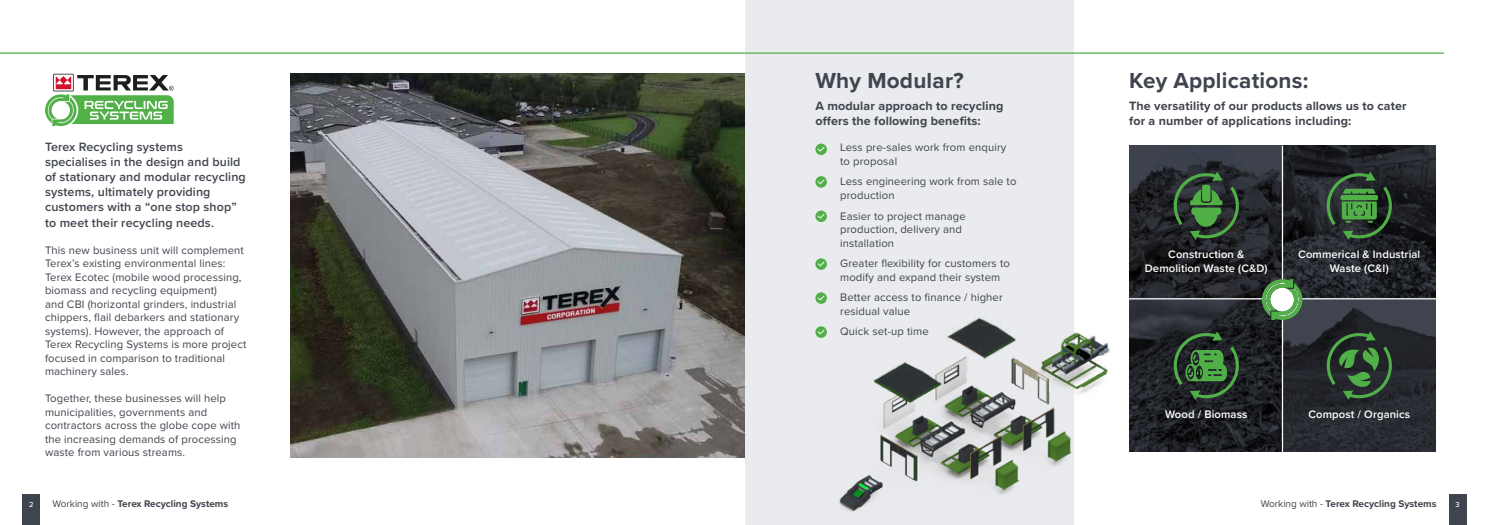
<style>
.page{position:relative;width:1489px;height:525px;background:#fff}
.page>*{position:absolute;margin:0;border:0;box-sizing:border-box;transform-origin:0 0}
.t1{font:700 22.5px "Proxima Nova";letter-spacing:.01em;color:#40444e}
.t2{font:600 12.5px/15px "Proxima Nova";letter-spacing:.01em;color:#40444e}
.t3{font:700 12.5px/15px "Proxima Nova";letter-spacing:.01em;color:#40444e}
.t4{font:11.25px/13.5px "Proxima Nova";letter-spacing:.01em;color:#40444e}
.t5{font:600 11.25px/13.5px "Proxima Nova";letter-spacing:.01em;color:#fff;text-align:center}
.t6{font:700 10px "Proxima Nova";color:#40444e}
.t7{font:500 7.5px "Proxima Nova";color:#fff}
.s1{font-weight:400}
</style>
<div class="page">
<div style="left:745px;top:0;width:328px;height:524px;background:#eaebee"></div>
<img style="left:1129px;top:146px;width:152px;height:152px">
<svg style="left:1129px;top:299px;width:152px;height:152px;background:#1f2125"></svg>
<svg style="left:1283px;top:146px;width:152px;height:152px;background:#202227"></svg>
<svg style="left:1283px;top:299px;width:152px;height:152px;background:#2b2e35"></svg>
<img style="left:291px;top:74px;width:453px;height:383px">
<svg style="left:45px;top:74px;width:129px;height:52px"></svg>
<svg style="left:1173px;top:171px;width:65px;height:69px;background:#325034"></svg>
<svg style="left:1326px;top:171px;width:65px;height:69px;background:#305132"></svg>
<svg style="left:1195px;top:331px;width:43px;height:68px;background:#305631"></svg>
<svg style="left:1326px;top:331px;width:65px;height:68px;background:#2e4a31"></svg>
<svg style="left:815px;top:143px;width:11px;height:12px"></svg>
<svg style="left:815px;top:176px;width:11px;height:11px"></svg>
<svg style="left:815px;top:210px;width:11px;height:12px"></svg>
<svg style="left:815px;top:258px;width:11px;height:12px"></svg>
<svg style="left:815px;top:292px;width:11px;height:8px"></svg>
<svg style="left:1261px;top:279px;width:41px;height:41px"></svg>
<img style="left:815px;top:300px;width:380px;height:216px">
<div style="left:23px;top:494px;width:17px;height:30px;background:#40444e"></div>
<div style="left:1448px;top:494px;width:17px;height:30px;background:#40444e"></div>
<hr style="left:0;top:52px;width:1443px;height:2px;background:#50af47">
<h1 class="t1" style="left:815px;top:63px;width:150px">Why Modular?</h1>
<h1 class="t1" style="left:1129px;top:63px;width:181px">Key Applications:</h1>
<p class="t2" style="left:45px;top:139px;width:202px">Terex Recycling systems specialises in the design and build of stationary and modular recycling systems, ultimately providing customers with a “one stop shop” to meet their recycling needs.</p>
<p class="t4" style="left:45px;top:242px;width:203px">This new business unit will complement Terex’s existing environmental lines:<br>Terex Ecotec (mobile wood processing, biomass and recycling equipment)<br>and CBI (horizontal grinders, industrial chippers, flail debarkers and stationary systems). However, the approach of Terex Recycling Systems is more project focused in comparison to traditional machinery sales.</p>
<p class="t4" style="left:45px;top:391px;width:197px">Together, these businesses will help municipalities, governments and contractors across the globe cope with the increasing demands of processing waste from various streams.</p>
<p class="t3" style="left:815px;top:98px;width:189px">A modular approach to recycling offers the following benefits:</p>
<p class="t3" style="left:1129px;top:98px;width:279px">The versatility of our products allows us to cater for a number of applications including:</p>
<p class="t4" style="left:840px;top:140px;width:168px">Less pre-sales work from enquiry to proposal</p>
<p class="t4" style="left:840px;top:174px;width:178px">Less engineering work from sale to production</p>
<p class="t4" style="left:840px;top:208px;width:127px">Easier to project manage production, delivery and installation</p>
<p class="t4" style="left:840px;top:256px;width:171px">Greater flexibility for customers to modify and expand their system</p>
<p class="t4" style="left:840px;top:290px;width:164px">Better access to finance / higher residual value</p>
<p class="t4" style="left:840px;top:324px;width:90px">Quick set-up time</p>
<p class="t5" style="left:1144px;top:247px;width:124px">Construction &amp;<br>Demolition Waste (C&amp;D)</p>
<p class="t5" style="left:1298px;top:247px;width:124px">Commerical &amp; Industrial<br>Waste (C&amp;I)</p>
<p class="t5" style="left:1164px;top:407px;width:84px">Wood / Biomass</p>
<p class="t5" style="left:1308px;top:407px;width:103px">Compost / Organics</p>
<p class="t6" style="left:52px;top:496px;width:177px"><span class="s1">Working with -</span> Terex Recycling Systems</p>
<p class="t6" style="left:1260px;top:496px;width:177px"><span class="s1">Working with -</span> Terex Recycling Systems</p>
<p class="t7" style="left:29px;top:498px;width:6px">2</p>
<p class="t7" style="left:1455px;top:498px;width:6px">3</p>
</div>
